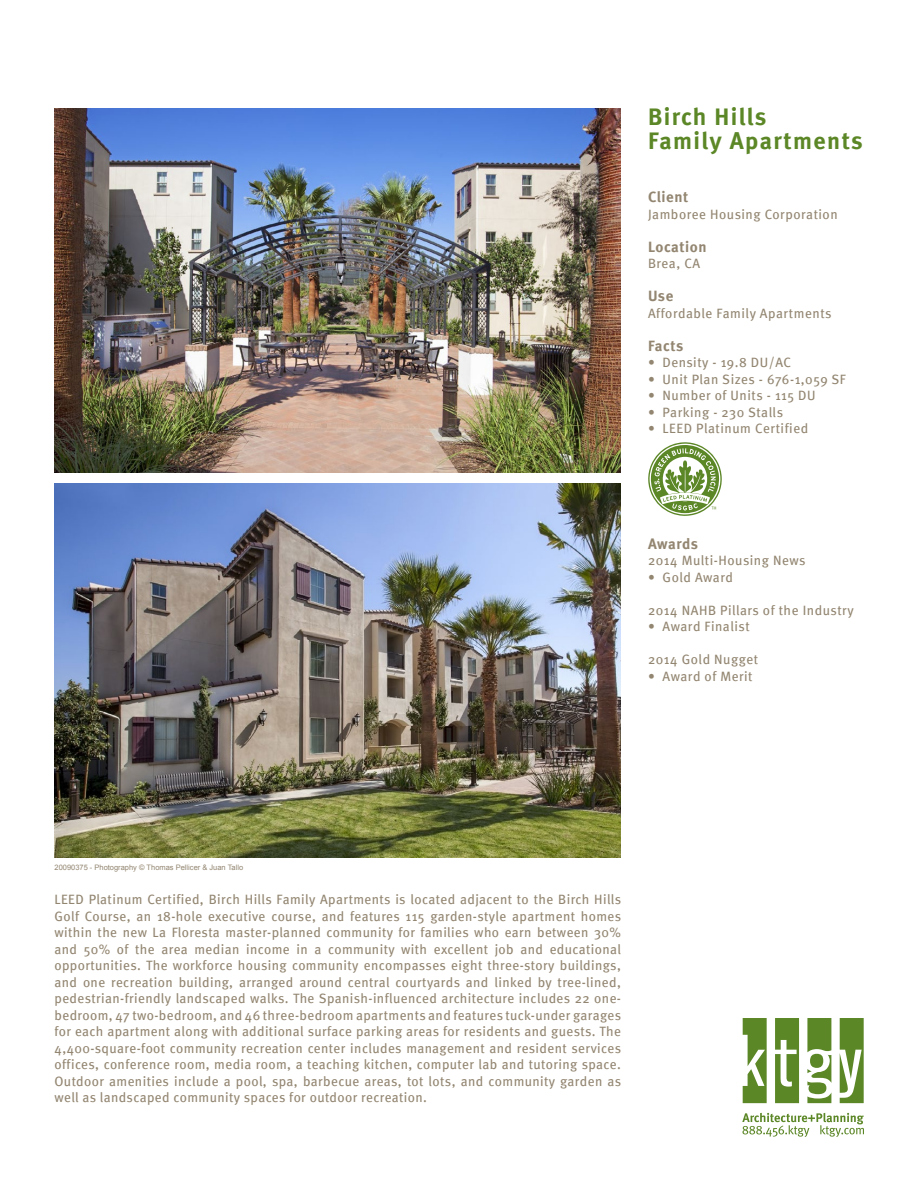
<style>
.page{position:relative;width:918px;height:1188px;background:#fff}
.page>*{position:absolute;margin:0;border:0;box-sizing:border-box;transform-origin:0 0}
.Project_Title{font:700 24px/24px "Meta";letter-spacing:.06em;color:#5c8727}
.Category_Title{font:700 15px "Meta";letter-spacing:.04em;color:#938671}
.Category_Title-2{font:13.5px/16.5px "Meta";letter-spacing:.04em;color:#938671;text-align:justify}
.t1{font:7.5px "Arial";color:#938671}
</style>
<div class="page">
<svg style="left:742px;top:1113px;width:122px;height:24px"></svg>
<svg style="left:743px;top:1018px;width:24px;height:85px"></svg>
<svg style="left:807px;top:1018px;width:24px;height:85px"></svg>
<svg style="left:840px;top:1018px;width:24px;height:85px"></svg>
<svg style="left:775px;top:1018px;width:24px;height:85px"></svg>
<svg style="left:648px;top:442px;width:74px;height:74px"></svg>
<img style="left:55px;top:483px;width:566px;height:374px">
<img style="left:55px;top:108px;width:566px;height:365px">
<p class="Project_Title" style="left:648px;top:105px;width:216px">Birch Hills<br>Family Apartments</p>
<p class="Category_Title" style="left:648px;top:188px;width:42px">Client</p>
<p class="Category_Title-2" style="left:648px;top:206px;width:191px">Jamboree Housing Corporation</p>
<p class="Category_Title" style="left:648px;top:238px;width:60px">Location</p>
<p class="Category_Title-2" style="left:648px;top:255px;width:54px">Brea, CA</p>
<p class="Category_Title" style="left:648px;top:287px;width:27px">Use</p>
<p class="Category_Title-2" style="left:648px;top:305px;width:185px">Affordable Family Apartments</p>
<p class="Category_Title" style="left:648px;top:337px;width:37px">Facts</p>
<p class="Category_Title-2" style="left:648px;top:354px;width:145px">• Density - 19.8 DU/AC</p>
<p class="Category_Title-2" style="left:648px;top:371px;width:199px">• Unit Plan Sizes - 676-1,059 SF</p>
<p class="Category_Title-2" style="left:648px;top:387px;width:169px">• Number of Units - 115 DU</p>
<p class="Category_Title-2" style="left:648px;top:404px;width:137px">• Parking - 230 Stalls</p>
<p class="Category_Title-2" style="left:648px;top:420px;width:162px">• LEED Platinum Certified</p>
<p class="Category_Title" style="left:648px;top:535px;width:52px">Awards</p>
<p class="Category_Title-2" style="left:648px;top:552px;width:159px">2014 Multi-Housing News</p>
<p class="Category_Title-2" style="left:648px;top:569px;width:87px">• Gold Award</p>
<p class="Category_Title-2" style="left:648px;top:602px;width:207px">2014 NAHB Pillars of the Industry</p>
<p class="Category_Title-2" style="left:648px;top:618px;width:103px">• Award Finalist</p>
<p class="Category_Title-2" style="left:648px;top:651px;width:112px">2014 Gold Nugget</p>
<p class="Category_Title-2" style="left:648px;top:668px;width:106px">• Award of Merit</p>
<p class="t1" style="left:55px;top:863px;width:190px">20090375 - Photography © Thomas Pellicer &amp; Juan Tallo</p>
<p class="Category_Title-2" style="left:55px;top:891px;width:568px">LEED Platinum Certified, Birch Hills Family Apartments is located adjacent to the Birch Hills Golf Course, an 18-hole executive course, and features 115 garden-style apartment homes within the new La Floresta master-planned community for families who earn between 30% and 50% of the area median income in a community with excellent job and educational opportunities. The workforce housing community encompasses eight three-story buildings, and one recreation building, arranged around central courtyards and linked by tree-lined, pedestrian-friendly landscaped walks. The Spanish-influenced architecture includes 22 one&shy;bedroom, 47 two-bedroom, and 46 three-bedroom apartments and features tuck-under garages for each apartment along with additional surface parking areas for residents and guests. The 4,400-square-foot community recreation center includes management and resident services offices, conference room, media room, a teaching kitchen, computer lab and tutoring space.<br>Outdoor amenities include a pool, spa, barbecue areas, tot lots, and community garden as well as landscaped community spaces for outdoor recreation.</p>
</div>
